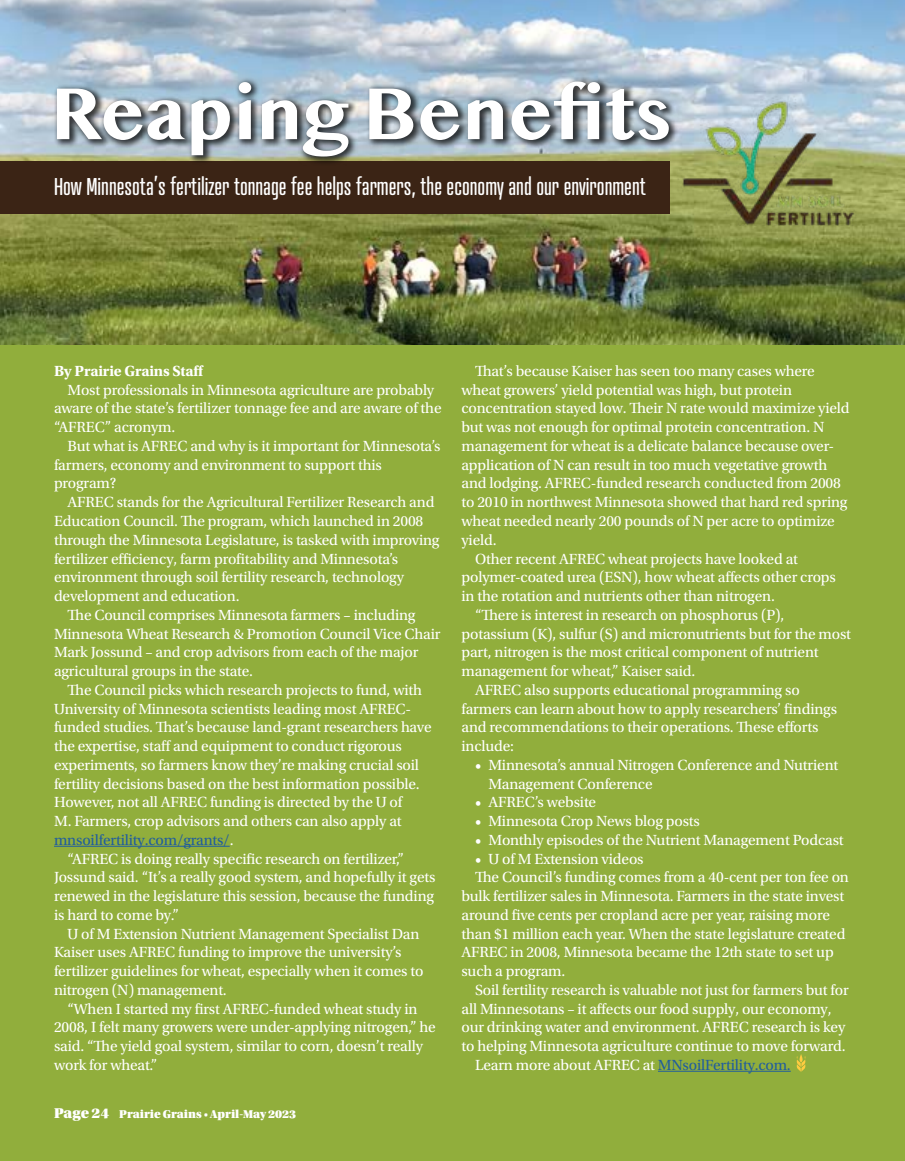
<style>
.page{position:relative;width:905px;height:1161px;background:#fff}
.page>*{position:absolute;margin:0;border:0;box-sizing:border-box;transform-origin:0 0}
.t1{font:700 67.05px "Bangla MN";color:#fff}
.t2{font:23.55px "Atrament";color:#fff}
.t3{font:15.45px/18.8px "Utopia Std";letter-spacing:-.01em;color:#fff}
.t4{font:15.45px "Utopia Std";letter-spacing:-.01em;color:#205d9e}
.t5{font:700 15.45px "Utopia Std";letter-spacing:-.01em;color:#fff}
.t6{font:12px "Utopia Std Black Headline";color:#fff}
.s1{color:#fff}
.s2{font-size:15px}
.s3{color:#205d9e}
</style>
<div class="page">
<img style="left:0;top:0;width:904px;height:345px">
<div style="left:0;top:345px;width:904px;height:816px;background:#91ae3c"></div>
<hr style="left:54px;top:846px;width:176px;height:1px;background:#205d9e">
<hr style="left:658px;top:1071px;width:132px;height:1px;background:#205d9e">
<img style="left:678px;top:85px;width:178px;height:141px">
<div style="left:0;top:161px;width:669px;height:53px;background:#3b2415"></div>
<div style="left:54px;top:77px;width:624px;height:89px;background:#000;opacity:.75"></div>
<svg style="left:796px;top:1054px;width:9px;height:18px"></svg>
<h1 class="t1" style="left:51px;top:77px;width:622px">Reaping Benefits</h1>
<h2 class="t2" style="left:54px;top:172px;width:593px">How Minnesota’s fertilizer tonnage fee helps farmers, the economy and our environment</h2>
<p class="t5" style="left:54px;top:362px;width:151px">By Prairie Grains Staff</p>
<p class="t3" style="left:54px;top:381px;width:389px;text-indent:14px">Most professionals in Minnesota agriculture are probably aware of the state’s fertilizer tonnage fee and are aware of the “AFREC” acronym.</p>
<p class="t3" style="left:54px;top:437px;width:388px;text-indent:14px">But what is AFREC and why is it important for Minnesota’s farmers, economy and environment to support this program?</p>
<p class="t3" style="left:68px;top:493px;width:368px">AFREC stands for the Agricultural Fertilizer Research and</p>
<p class="t3" style="left:54px;top:512px;width:371px">Education Council. The program, which launched in 2008</p>
<p class="t3" style="left:54px;top:531px;width:387px">through the Minnesota Legislature, is tasked with improving</p>
<p class="t3" style="left:54px;top:549px;width:346px">fertilizer efficiency, farm profitability and Minnesota’s</p>
<p class="t3" style="left:54px;top:568px;width:351px">environment through soil fertility research, technology</p>
<p class="t3" style="left:54px;top:587px;width:187px">development and education.</p>
<p class="t3" style="left:68px;top:606px;width:349px">The Council comprises Minnesota farmers – including</p>
<p class="t3" style="left:54px;top:624px;width:388px">Minnesota Wheat Research &amp; Promotion Council Vice Chair</p>
<p class="t3" style="left:54px;top:643px;width:366px">Mark Jossund – and crop advisors from each of the major</p>
<p class="t3" style="left:54px;top:662px;width:200px">agricultural groups in the state.</p>
<p class="t3" style="left:68px;top:681px;width:356px">The Council picks which research projects to fund, with</p>
<p class="t3" style="left:54px;top:699px;width:358px">University of Minnesota scientists leading most AFREC-</p>
<p class="t3" style="left:54px;top:718px;width:379px">funded studies. That’s because land-grant researchers have</p>
<p class="t3" style="left:54px;top:737px;width:349px">the expertise, staff and equipment to conduct rigorous</p>
<p class="t3" style="left:54px;top:756px;width:366px">experiments, so farmers know they’re making crucial soil</p>
<p class="t3" style="left:54px;top:774px;width:367px">fertility decisions based on the best information possible.</p>
<p class="t3" style="left:54px;top:793px;width:350px">However, not all AFREC funding is directed by the U of</p>
<p class="t3" style="left:54px;top:812px;width:349px">M. Farmers, crop advisors and others can also apply at</p>
<p class="t4" style="left:54px;top:832px;width:181px">mnsoilfertility.com/grants/<span class="s1">.</span></p>
<p class="t3" style="left:68px;top:850px;width:338px">“AFREC is doing really specific research on fertilizer,”</p>
<p class="t3" style="left:54px;top:868px;width:383px">Jossund said. “It’s a really good system, and hopefully it gets</p>
<p class="t3" style="left:54px;top:887px;width:381px">renewed in the legislature this session, because the funding</p>
<p class="t3" style="left:54px;top:906px;width:126px">is hard to come by.”</p>
<p class="t3" style="left:68px;top:925px;width:353px">U of M Extension Nutrient Management Specialist Dan</p>
<p class="t3" style="left:54px;top:943px;width:349px">Kaiser uses AFREC funding to improve the university’s</p>
<p class="t3" style="left:54px;top:962px;width:371px">fertilizer guidelines for wheat, especially when it comes to</p>
<p class="t3" style="left:54px;top:981px;width:174px">nitrogen (N) management.</p>
<p class="t3" style="left:68px;top:1000px;width:351px">“When I started my first AFREC-funded wheat study in</p>
<p class="t3" style="left:54px;top:1018px;width:383px">2008, I felt many growers were under-applying nitrogen,” he</p>
<p class="t3" style="left:54px;top:1037px;width:370px">said. “The yield goal system, similar to corn, doesn’t really</p>
<p class="t3" style="left:54px;top:1056px;width:105px">work for wheat.”</p>
<p class="t6" style="left:54px;top:1108px;width:244px"><span class="s2">Page 24</span> Prairie Grains • April-May 2023</p>
<p class="t3" style="left:475px;top:362px;width:341px">That’s because Kaiser has seen too many cases where</p>
<p class="t3" style="left:461px;top:381px;width:332px">wheat growers’ yield potential was high, but protein</p>
<p class="t3" style="left:461px;top:399px;width:389px">concentration stayed low. Their N rate would maximize yield</p>
<p class="t3" style="left:461px;top:418px;width:364px">but was not enough for optimal protein concentration. N</p>
<p class="t3" style="left:461px;top:437px;width:374px">management for wheat is a delicate balance because over-</p>
<p class="t3" style="left:461px;top:456px;width:367px">application of N can result in too much vegetative growth</p>
<p class="t3" style="left:461px;top:474px;width:381px">and lodging. AFREC-funded research conducted from 2008</p>
<p class="t3" style="left:461px;top:493px;width:387px">to 2010 in northwest Minnesota showed that hard red spring</p>
<p class="t3" style="left:461px;top:512px;width:375px">wheat needed nearly 200 pounds of N per acre to optimize</p>
<p class="t3" style="left:461px;top:531px;width:37px">yield.</p>
<p class="t3" style="left:475px;top:549px;width:324px">Other recent AFREC wheat projects have looked at</p>
<p class="t3" style="left:461px;top:568px;width:376px">polymer-coated urea (ESN), how wheat affects other crops</p>
<p class="t3" style="left:461px;top:587px;width:315px">in the rotation and nutrients other than nitrogen.</p>
<p class="t3" style="left:475px;top:606px;width:311px">“There is interest in research on phosphorus (P),</p>
<p class="t3" style="left:461px;top:624px;width:391px">potassium (K), sulfur (S) and micronutrients but for the most</p>
<p class="t3" style="left:461px;top:643px;width:358px">part, nitrogen is the most critical component of nutrient</p>
<p class="t3" style="left:461px;top:662px;width:235px">management for wheat,” Kaiser said.</p>
<p class="t3" style="left:475px;top:681px;width:326px">AFREC also supports educational programming so</p>
<p class="t3" style="left:461px;top:699px;width:377px">farmers can learn about how to apply researchers’ findings</p>
<p class="t3" style="left:461px;top:718px;width:358px">and recommendations to their operations. These efforts</p>
<p class="t3" style="left:461px;top:737px;width:54px">include:</p>
<p class="t3" style="left:488px;top:756px;width:351px;text-indent:-14px">• Minnesota’s annual Nitrogen Conference and Nutrient<br>Management Conference</p>
<p class="t3" style="left:475px;top:793px;width:123px">• AFREC’s website</p>
<p class="t3" style="left:475px;top:812px;width:226px">• Minnesota Crop News blog posts</p>
<p class="t3" style="left:475px;top:831px;width:370px">• Monthly episodes of the Nutrient Management Podcast</p>
<p class="t3" style="left:475px;top:850px;width:170px">• U of M Extension videos</p>
<p class="t3" style="left:475px;top:868px;width:375px">The Council’s funding comes from a 40-cent per ton fee on</p>
<p class="t3" style="left:461px;top:887px;width:384px">bulk fertilizer sales in Minnesota. Farmers in the state invest</p>
<p class="t3" style="left:461px;top:906px;width:370px">around five cents per cropland acre per year, raising more</p>
<p class="t3" style="left:461px;top:925px;width:385px">than $1 million each year. When the state legislature created</p>
<p class="t3" style="left:461px;top:943px;width:374px">AFREC in 2008, Minnesota became the 12th state to set up</p>
<p class="t3" style="left:461px;top:962px;width:105px">such a program.</p>
<p class="t3" style="left:475px;top:981px;width:375px">Soil fertility research is valuable not just for farmers but for</p>
<p class="t3" style="left:461px;top:1000px;width:371px">all Minnesotans – it affects our food supply, our economy,</p>
<p class="t3" style="left:461px;top:1018px;width:385px">our drinking water and environment. AFREC research is key</p>
<p class="t3" style="left:461px;top:1037px;width:385px">to helping Minnesota agriculture continue to move forward.</p>
<p class="t3" style="left:475px;top:1056px;width:317px">Learn more about AFREC at <span class="s3">MNsoilFertility.com.</span></p>
</div>
